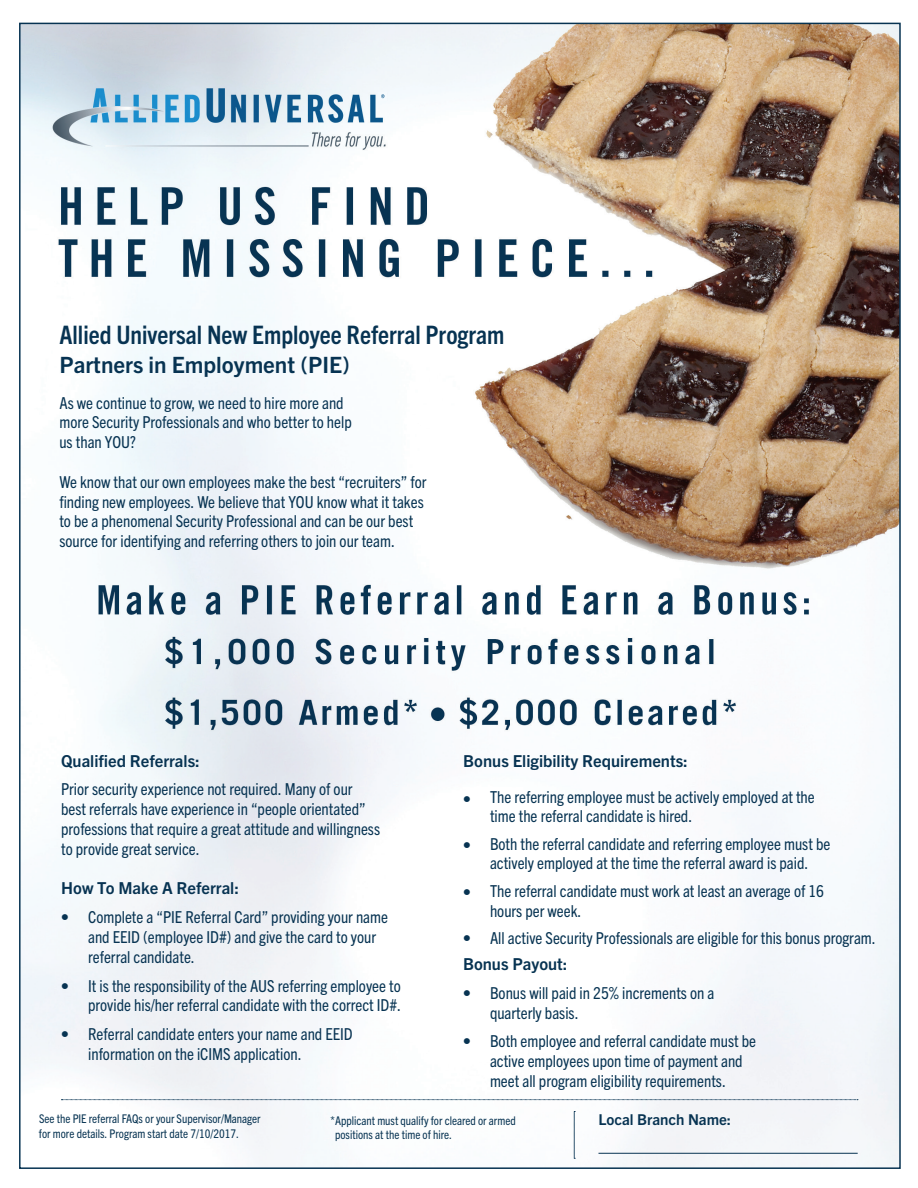
<style>
.page{position:relative;width:918px;height:1188px;background:#fff}
.page>*{position:absolute;margin:0;border:0;box-sizing:border-box;transform-origin:0 0}
.t1{font:700 condensed 25.5px "Trade Gothic Next LT Pro";color:#073352}
.t2{font:700 22.5px "Trade Gothic Next LT Pro";color:#073352}
.t3{font:condensed 16.5px/19.8px "Trade Gothic Next LT Pro";color:#073352}
.t4{font:700 16.5px "Trade Gothic Next LT Pro";color:#073352}
.t5{font:700 15px "Trade Gothic Next LT Pro";color:#073352}
.t6{font:condensed 12px/14.4px "Trade Gothic Next LT Pro";color:#073352}
</style>
<div class="page">
<img style="left:22px;top:26px;width:876px;height:1140px">
<svg style="left:61px;top:1099px;width:797px;height:1px"></svg>
<hr style="left:598px;top:1153px;width:260px;height:1px;background:#073352">
<svg style="left:574px;top:1111px;width:1px;height:48px"></svg>
<svg style="left:379px;top:93px;width:8px;height:8px"></svg>
<svg style="left:381px;top:94px;width:3px;height:4px"></svg>
<h1 class="t1" style="left:59px;top:318px;width:447px">Allied Universal New Employee Referral Program</h1>
<h2 class="t2" style="left:59px;top:349px;width:292px">Partners in Employment (PIE)</h2>
<p class="t3" style="left:59px;top:392px;width:294px">As we continue to grow, we need to hire more and more Security Professionals and who better to help us than YOU?</p>
<p class="t3" style="left:59px;top:471px;width:369px">We know that our own employees make the best “recruiters” for finding new employees. We believe that YOU know what it takes to be a phenomenal Security Professional and can be our best source for identifying and referring others to join our team.</p>
<p class="t4" style="left:61px;top:749px;width:140px">Qualified Referrals:</p>
<p class="t4" style="left:463px;top:749px;width:226px">Bonus Eligibility Requirements:</p>
<p class="t3" style="left:61px;top:779px;width:320px">Prior security experience not required. Many of our best referrals have experience in “people orientated” professions that require a great attitude and willingness to provide great service.</p>
<p class="t4" style="left:61px;top:877px;width:179px">How To Make A Referral:</p>
<p class="t3" style="left:88px;top:906px;width:301px;text-indent:-27px">• Complete a “PIE Referral Card” providing your name and EEID (employee ID#) and give the card to your referral candidate.</p>
<p class="t3" style="left:61px;top:975px;width:341px;text-align:right">• It is the responsibility of the AUS referring employee to provide his/her referral candidate with the correct ID#.</p>
<p class="t3" style="left:88px;top:1023px;width:266px;text-indent:-27px">• Referral candidate enters your name and EEID information on the iCIMS application.</p>
<p class="t3" style="left:490px;top:786px;width:326px">The referring employee must be actively employed at the time the referral candidate is hired.</p>
<p class="t3" style="left:490px;top:833px;width:342px">Both the referral candidate and referring employee must be actively employed at the time the referral award is paid.</p>
<p class="t3" style="left:490px;top:880px;width:336px">The referral candidate must work at least an average of 16 hours per week.</p>
<p class="t3" style="left:490px;top:927px;width:387px">All active Security Professionals are eligible for this bonus program.</p>
<p class="t3" style="left:463px;top:788px;width:9px">•</p>
<p class="t3" style="left:463px;top:834px;width:9px">•</p>
<p class="t3" style="left:463px;top:882px;width:9px">•</p>
<p class="t3" style="left:463px;top:927px;width:9px">•</p>
<p class="t4" style="left:463px;top:953px;width:106px">Bonus Payout:</p>
<p class="t3" style="left:463px;top:982px;width:9px">•</p>
<p class="t3" style="left:490px;top:982px;width:226px">Bonus will paid in 25% increments on a quarterly basis.</p>
<p class="t3" style="left:490px;top:1031px;width:268px;text-indent:-27px">• Both employee and referral candidate must be active employees upon time of payment and meet all program eligibility requirements.</p>
<p class="t6" style="left:335px;top:1112px;width:182px;text-indent:-4px">*Applicant must qualify for cleared or armed positions at the time of hire.</p>
<p class="t5" style="left:598px;top:1109px;width:134px">Local Branch Name:</p>
<p class="t6" style="left:39px;top:1111px;width:223px">See the PIE referral FAQs or your Supervisor/Manager for more details. Program start date 7/10/2017.</p>
</div>
